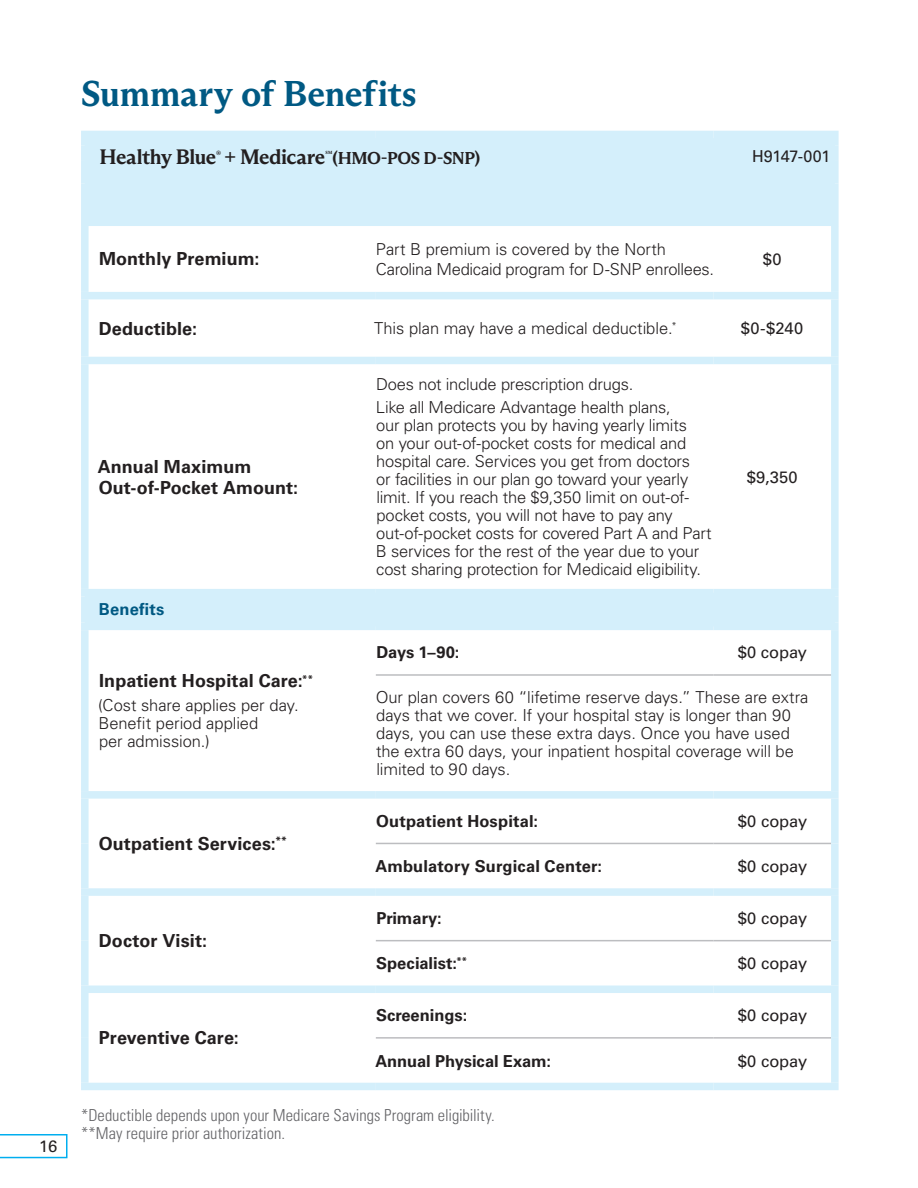
<style>
.page{position:relative;width:918px;height:1188px;background:#fff}
.page>*{position:absolute;margin:0;border:0;box-sizing:border-box;transform-origin:0 0}
.t1{font:700 36px "Blue Ridge";letter-spacing:-.005em;color:#005983}
.t2{font:700 21px "Blue Ridge";letter-spacing:-.025em;color:#231f20}
.t3{font:700 18px/21px "Univers LT Std";letter-spacing:.005em;color:#231f20}
.t4{font:700 17.25px "Blue Ridge";letter-spacing:-.02em;color:#231f20}
.t5{font:300 16.5px/18px "Univers LT Std";letter-spacing:-.01em;color:#231f20}
.t6{font:700 16.5px "Univers LT Std";letter-spacing:.005em;color:#231f20}
.t7{font:300 condensed 16.5px "Univers LT Std";color:#636366}
.t8{font:16.5px "Univers LT Std";letter-spacing:-.01em;color:#231f20}
.t9{font:700 16.5px "Univers LT Std";letter-spacing:.015em;color:#005983}
.t10{font:700 6px "Blue Ridge";color:#231f20}
.t11{font:700 4.5px "Blue Ridge";color:#231f20}
</style>
<div class="page">
<svg style="left:0;top:1134px;width:68px;height:24px"></svg>
<svg style="left:89px;top:146px;width:742px;height:477px"></svg>
<div style="left:831px;top:675px;width:8px;height:116px;background:#d4effb"></div>
<div style="left:81px;top:1083px;width:295px;height:7px;background:#d4effb"></div>
<div style="left:81px;top:292px;width:295px;height:7px;background:#d4effb"></div>
<div style="left:376px;top:292px;width:337px;height:7px;background:#d4effb"></div>
<div style="left:713px;top:292px;width:126px;height:7px;background:#d4effb"></div>
<div style="left:81px;top:357px;width:295px;height:7px;background:#d4effb"></div>
<div style="left:376px;top:357px;width:337px;height:7px;background:#d4effb"></div>
<div style="left:713px;top:357px;width:126px;height:7px;background:#d4effb"></div>
<div style="left:376px;top:589px;width:337px;height:7px;background:#d4effb"></div>
<div style="left:376px;top:623px;width:337px;height:7px;background:#d4effb"></div>
<div style="left:713px;top:623px;width:126px;height:7px;background:#d4effb"></div>
<div style="left:376px;top:888px;width:337px;height:8px;background:#d4effb"></div>
<div style="left:713px;top:888px;width:126px;height:8px;background:#d4effb"></div>
<div style="left:376px;top:986px;width:337px;height:7px;background:#d4effb"></div>
<div style="left:713px;top:986px;width:126px;height:7px;background:#d4effb"></div>
<div style="left:376px;top:1083px;width:337px;height:7px;background:#d4effb"></div>
<div style="left:713px;top:1083px;width:126px;height:7px;background:#d4effb"></div>
<div style="left:81px;top:589px;width:295px;height:7px;background:#d4effb"></div>
<div style="left:81px;top:791px;width:295px;height:8px;background:#d4effb"></div>
<hr style="left:376px;top:843px;width:337px;height:1px;background:#bcbdc0">
<hr style="left:713px;top:843px;width:118px;height:1px;background:#bcbdc0">
<div style="left:81px;top:623px;width:295px;height:7px;background:#d4effb"></div>
<div style="left:81px;top:888px;width:295px;height:8px;background:#d4effb"></div>
<div style="left:81px;top:986px;width:295px;height:7px;background:#d4effb"></div>
<hr style="left:376px;top:940px;width:337px;height:1px;background:#bcbdc0">
<hr style="left:713px;top:940px;width:118px;height:1px;background:#bcbdc0">
<hr style="left:376px;top:1037px;width:337px;height:2px;background:#bcbdc0">
<hr style="left:713px;top:1037px;width:118px;height:2px;background:#bcbdc0">
<div style="left:713px;top:589px;width:126px;height:7px;background:#d4effb"></div>
<div style="left:81px;top:131px;width:295px;height:15px;background:#d4effb"></div>
<div style="left:376px;top:131px;width:337px;height:15px;background:#d4effb"></div>
<div style="left:713px;top:131px;width:126px;height:15px;background:#d4effb"></div>
<div style="left:81px;top:146px;width:8px;height:15px;background:#d4effb"></div>
<div style="left:81px;top:161px;width:8px;height:23px;background:#d4effb"></div>
<div style="left:81px;top:184px;width:8px;height:42px;background:#d4effb"></div>
<div style="left:81px;top:226px;width:8px;height:66px;background:#d4effb"></div>
<div style="left:81px;top:299px;width:8px;height:58px;background:#d4effb"></div>
<div style="left:81px;top:364px;width:8px;height:225px;background:#d4effb"></div>
<div style="left:81px;top:596px;width:8px;height:27px;background:#d4effb"></div>
<div style="left:81px;top:630px;width:8px;height:45px;background:#d4effb"></div>
<div style="left:81px;top:675px;width:8px;height:116px;background:#d4effb"></div>
<div style="left:81px;top:799px;width:8px;height:44px;background:#d4effb"></div>
<div style="left:81px;top:843px;width:8px;height:45px;background:#d4effb"></div>
<div style="left:81px;top:896px;width:8px;height:45px;background:#d4effb"></div>
<div style="left:81px;top:941px;width:8px;height:45px;background:#d4effb"></div>
<div style="left:81px;top:993px;width:8px;height:45px;background:#d4effb"></div>
<div style="left:81px;top:1038px;width:8px;height:45px;background:#d4effb"></div>
<div style="left:831px;top:226px;width:8px;height:66px;background:#d4effb"></div>
<div style="left:831px;top:299px;width:8px;height:58px;background:#d4effb"></div>
<div style="left:831px;top:364px;width:8px;height:225px;background:#d4effb"></div>
<div style="left:831px;top:596px;width:8px;height:27px;background:#d4effb"></div>
<div style="left:831px;top:630px;width:8px;height:45px;background:#d4effb"></div>
<div style="left:831px;top:799px;width:8px;height:44px;background:#d4effb"></div>
<div style="left:831px;top:843px;width:8px;height:45px;background:#d4effb"></div>
<div style="left:831px;top:896px;width:8px;height:45px;background:#d4effb"></div>
<div style="left:831px;top:941px;width:8px;height:45px;background:#d4effb"></div>
<div style="left:831px;top:993px;width:8px;height:45px;background:#d4effb"></div>
<div style="left:831px;top:1038px;width:8px;height:45px;background:#d4effb"></div>
<div style="left:831px;top:146px;width:8px;height:15px;background:#d4effb"></div>
<div style="left:831px;top:161px;width:8px;height:23px;background:#d4effb"></div>
<div style="left:831px;top:184px;width:8px;height:42px;background:#d4effb"></div>
<hr style="left:376px;top:674px;width:337px;height:2px;background:#bcbdc0">
<hr style="left:713px;top:674px;width:118px;height:2px;background:#bcbdc0">
<div style="left:376px;top:791px;width:337px;height:8px;background:#d4effb"></div>
<div style="left:713px;top:791px;width:126px;height:8px;background:#d4effb"></div>
<p class="t1" style="left:81px;top:72px;width:337px">Summary of Benef its</p>
<p class="t2" style="left:100px;top:145px;width:227px">Healthy Blue + Medicare</p>
<p class="t8" style="left:752px;top:146px;width:80px">H9147-001</p>
<p class="t10" style="left:216px;top:149px;width:7px">®</p>
<p class="t11" style="left:326px;top:150px;width:8px">SM</p>
<p class="t4" style="left:333px;top:148px;width:149px">(HMO-POS D-SNP)</p>
<p class="t8" style="left:39px;top:1136px;width:20px">16</p>
<p class="t3" style="left:99px;top:249px;width:162px">Monthly Premium:</p>
<p class="t5" style="left:376px;top:240px;width:340px;line-height:19.5px">Part B premium is covered by the North<br>Carolina Medicaid program for D-SNP enrollees.</p>
<p class="t8" style="left:763px;top:249px;width:20px">$0</p>
<p class="t3" style="left:99px;top:318px;width:100px">Deductible:</p>
<p class="t5" style="left:374px;top:319px;width:304px">This plan may have a medical deductible.<sup>*</sup></p>
<p class="t8" style="left:741px;top:318px;width:64px">$0-$240</p>
<p class="t3" style="left:98px;top:456px;width:202px">Annual Maximum<br>Out-of-Pocket Amount:</p>
<p class="t9" style="left:99px;top:600px;width:67px">Benefits</p>
<p class="t3" style="left:99px;top:671px;width:215px">Inpatient Hospital Care:<sup>**</sup></p>
<p class="t5" style="left:98px;top:696px;width:202px">(Cost share applies per day.<br>Benefit period applied<br>per admission.)</p>
<p class="t3" style="left:99px;top:833px;width:190px">Outpatient Services:<sup>**</sup></p>
<p class="t3" style="left:99px;top:930px;width:110px">Doctor Visit:</p>
<p class="t5" style="left:376px;top:375px;width:259px">Does not include prescription drugs.</p>
<p class="t5" style="left:376px;top:398px;width:337px">Like all Medicare Advantage health plans,<br>our plan protects you by having yearly limits<br>on your out-of-pocket costs for medical and hospital care. Services you get from doctors<br>or facilities in our plan go toward your yearly limit. If you reach the $9,350 limit on out-of&shy;pocket costs, you will not have to pay any out-of-pocket costs for covered Part A and Part B services for the rest of the year due to your cost sharing protection for Medicaid eligibility.</p>
<p class="t8" style="left:747px;top:467px;width:52px">$9,350</p>
<p class="t6" style="left:377px;top:643px;width:84px">Days 1–90:</p>
<p class="t8" style="left:738px;top:643px;width:71px">$0 copay</p>
<p class="t5" style="left:376px;top:689px;width:434px">Our plan covers 60 “lifetime reserve days.” These are extra days that we cover. If your hospital stay is longer than 90 days, you can use these extra days. Once you have used the extra 60 days, your inpatient hospital coverage will be limited to 90 days.</p>
<p class="t6" style="left:376px;top:811px;width:164px">Outpatient Hospital:</p>
<p class="t8" style="left:738px;top:811px;width:71px">$0 copay</p>
<p class="t6" style="left:375px;top:857px;width:228px">Ambulatory Surgical Center:</p>
<p class="t8" style="left:738px;top:857px;width:71px">$0 copay</p>
<p class="t6" style="left:377px;top:908px;width:67px">Primary:</p>
<p class="t8" style="left:738px;top:908px;width:71px">$0 copay</p>
<p class="t6" style="left:376px;top:954px;width:93px">Specialist:<sup>**</sup></p>
<p class="t8" style="left:738px;top:954px;width:71px">$0 copay</p>
<p class="t6" style="left:376px;top:1006px;width:93px">Screenings:</p>
<p class="t8" style="left:738px;top:1005px;width:71px">$0 copay</p>
<p class="t6" style="left:375px;top:1051px;width:177px">Annual Physical Exam:</p>
<p class="t8" style="left:738px;top:1051px;width:71px">$0 copay</p>
<p class="t7" style="left:81px;top:1106px;width:415px">*Deductible depends upon your Medicare Savings Program eligibility.</p>
<p class="t7" style="left:81px;top:1124px;width:206px">**May require prior authorization.</p>
<p class="t3" style="left:99px;top:1028px;width:141px">Preventive Care:</p>
</div>
